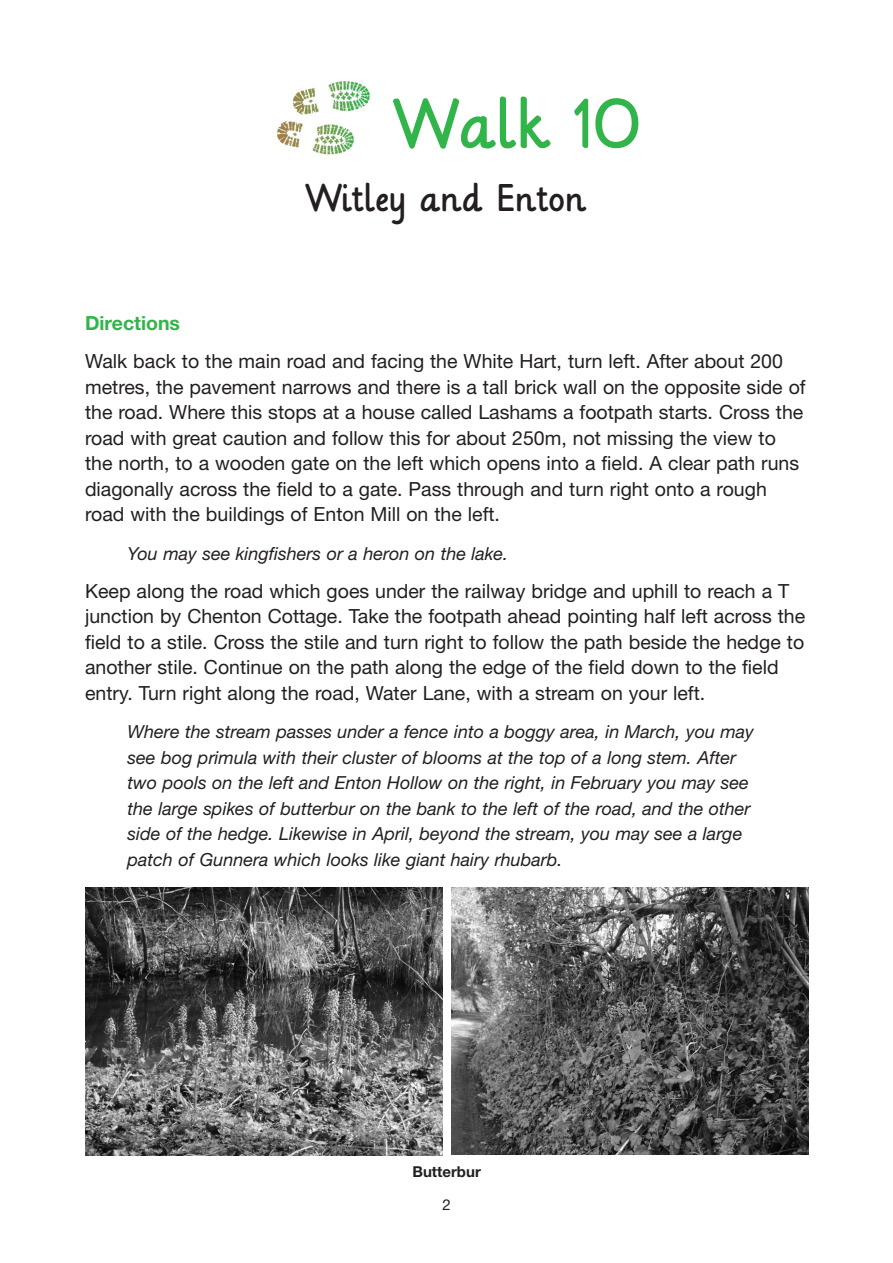
<style>
.page{position:relative;width:893px;height:1263px;background:#fff}
.page>*{position:absolute;margin:0;border:0;box-sizing:border-box;transform-origin:0 0}
.t1{font:54px "Lilly";color:#31b44a}
.t2{font:30px "Lilly";color:#231f20}
.t3{font:19.5px/25.5px "Helvetica Neue";color:#231f20}
.t4{font:700 19.5px "Helvetica Neue";color:#31b44a}
.t5{font:italic 18px/25.5px "Helvetica Neue";color:#231f20}
.t6{font:700 15px "Helvetica Neue";color:#231f20}
.t7{font:15px "Helvetica Neue";color:#231f20}
</style>
<div class="page">
<img style="left:277px;top:81px;width:93px;height:74px">
<img style="left:451px;top:887px;width:357px;height:268px">
<img style="left:85px;top:887px;width:357px;height:269px">
<h1 class="t1" style="left:394px;top:96px;width:249px">Walk 10</h1>
<h2 class="t2" style="left:306px;top:182px;width:283px">Witley and Enton</h2>
<p class="t4" style="left:85px;top:316px;width:96px">Directions</p>
<p class="t3" style="left:85px;top:351px;width:722px">Walk back to the main road and facing the White Hart, turn left. After about 200 metres, the pavement narrows and there is a tall brick wall on the opposite side of the road. Where this stops at a house called Lashams a footpath starts. Cross the road with great caution and follow this for about 250m, not missing the view to the north, to a wooden gate on the left which opens into a field. A clear path runs diagonally across the field to a gate. Pass through and turn right onto a rough road with the buildings of Enton Mill on the left.</p>
<p class="t5" style="left:128px;top:542px;width:382px">You may see kingfishers or a heron on the lake.</p>
<p class="t3" style="left:85px;top:580px;width:721px">Keep along the road which goes under the railway bridge and uphill to reach a T junction by Chenton Cottage. Take the footpath ahead pointing half left across the field to a stile. Cross the stile and turn right to follow the path beside the hedge to another stile. Continue on the path along the edge of the field down to the field entry. Turn right along the road, Water Lane, with a stream on your left.</p>
<p class="t5" style="left:128px;top:721px;width:627px">Where the stream passes under a fence into a boggy area, in March, you may see bog primula with their cluster of blooms at the top of a long stem. After two pools on the left and Enton Hollow on the right, in February you may see the large spikes of butterbur on the bank to the left of the road, and the other side of the hedge. Likewise in April, beyond the stream, you may see a large patch of Gunnera which looks like giant hairy rhubarb.</p>
<p class="t6" style="left:412px;top:1167px;width:70px">Butterbur</p>
<p class="t7" style="left:442px;top:1199px;width:10px">2</p>
</div>
